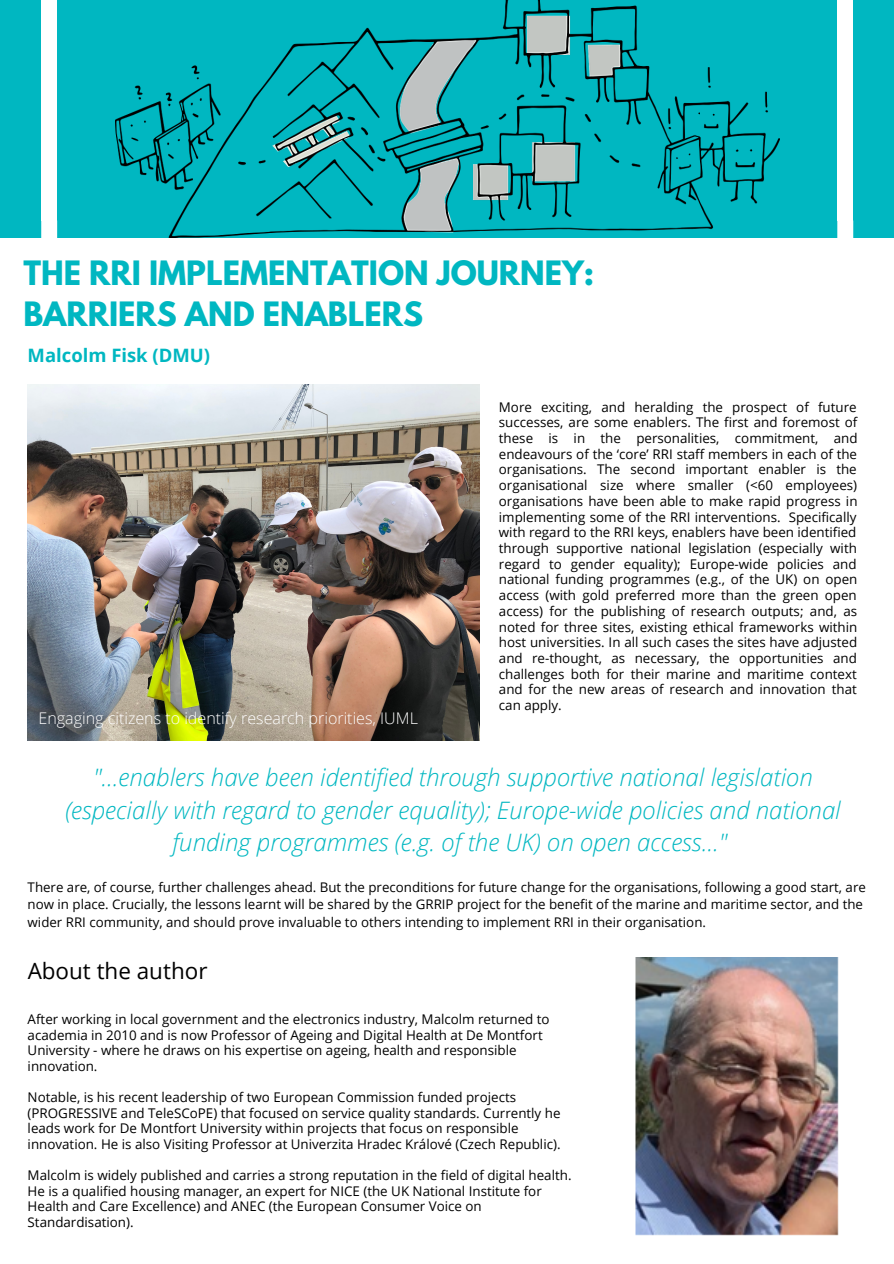
<style>
.page{position:relative;width:894px;height:1264px;background:#fff}
.page>*{position:absolute;margin:0;border:0;box-sizing:border-box;transform-origin:0 0}
.t1{font:700 29.7px "League Spartan";color:#00b7c1}
.t2{font:italic 300 24px/32.7px "Open Sans";color:#00b7c1;text-align:center}
.t3{font:22.5px "Open Sans";color:#000}
.t4{font:700 18.45px "Open Sans";color:#00b7c1}
.t5{font:300 16.05px "Open Sans";color:#fff}
.t6{font:13.35px/15.8px "Open Sans";color:#000}
</style>
<div class="page">
<div style="left:0;top:0;width:893px;height:1263px;background:#00b7c1"></div>
<img style="left:115px;top:0;width:664px;height:238px">
<div style="left:0;top:238px;width:893px;height:1025px;background:#fff"></div>
<div style="left:41px;top:0;width:16px;height:220px;background:#fff"></div>
<svg style="left:41px;top:220px;width:17px;height:18px"></svg>
<svg style="left:837px;top:220px;width:16px;height:18px"></svg>
<div style="left:837px;top:0;width:16px;height:220px;background:#fff"></div>
<img style="left:635px;top:957px;width:204px;height:279px">
<img style="left:28px;top:384px;width:451px;height:356px">
<p class="t1" style="left:23px;top:258px;width:572px">THE RRI IMPLEMENTATION JOURNEY:</p>
<p class="t1" style="left:23px;top:299px;width:401px">BARRIERS AND ENABLERS</p>
<p class="t4" style="left:28px;top:342px;width:184px">Malcolm Fisk (DMU)</p>
<p class="t5" style="left:38px;top:706px;width:381px">Engaging citizens to identify research priorities, IUML</p>
<p class="t6" style="left:498px;top:398px;width:360px;text-align:justify">More exciting, and heralding the prospect of future successes, are some enablers. The first and foremost of these is in the personalities, commitment, and endeavours of the ‘core’ RRI staff members in each of the organisations. The second important enabler is the organisational size where smaller (&lt;60 employees) organisations have been able to make rapid progress in implementing some of the RRI interventions. Specifically with regard to the RRI keys, enablers have been identified through supportive national legislation (especially with regard to gender equality); Europe-wide policies and national funding programmes (e.g., of the UK) on open access (with gold preferred more than the green open access) for the publishing of research outputs; and, as noted for three sites, existing ethical frameworks within host universities. In all such cases the sites have adjusted and re-thought, as necessary, the opportunities and challenges both for their marine and maritime context and for the new areas of research and innovation that can apply.</p>
<p class="t2" style="left:65px;top:760px;width:777px">"...enablers have been identified through supportive national legislation (especially with regard to gender equality); Europe-wide policies and national funding programmes (e.g. of the UK) on open access..."</p>
<p class="t6" style="left:28px;top:877px;width:839px;line-height:17.7px">There are, of course, further challenges ahead. But the preconditions for future change for the organisations, following a good start, are now in place. Crucially, the lessons learnt will be shared by the GRRIP project for the benefit of the marine and maritime sector, and the wider RRI community, and should prove invaluable to others intending to implement RRI in their organisation.</p>
<p class="t3" style="left:28px;top:955px;width:181px">About the author</p>
<p class="t6" style="left:28px;top:1011px;width:523px">After working in local government and the electronics industry, Malcolm returned to academia in 2010 and is now Professor of Ageing and Digital Health at De Montfort University - where he draws on his expertise on ageing, health and responsible innovation.</p>
<p class="t6" style="left:28px;top:1088px;width:534px">Notable, is his recent leadership of two European Commission funded projects (PROGRESSIVE and TeleSCoPE) that focused on service quality standards. Currently he leads work for De Montfort University within projects that focus on responsible innovation. He is also Visiting Professor at Univerzita Hradec Králové (Czech Republic).</p>
<p class="t6" style="left:28px;top:1166px;width:545px">Malcolm is widely published and carries a strong reputation in the field of digital health.<br>He is a qualified housing manager, an expert for NICE (the UK National Institute for Health and Care Excellence) and ANEC (the European Consumer Voice on Standardisation).</p>
</div>
